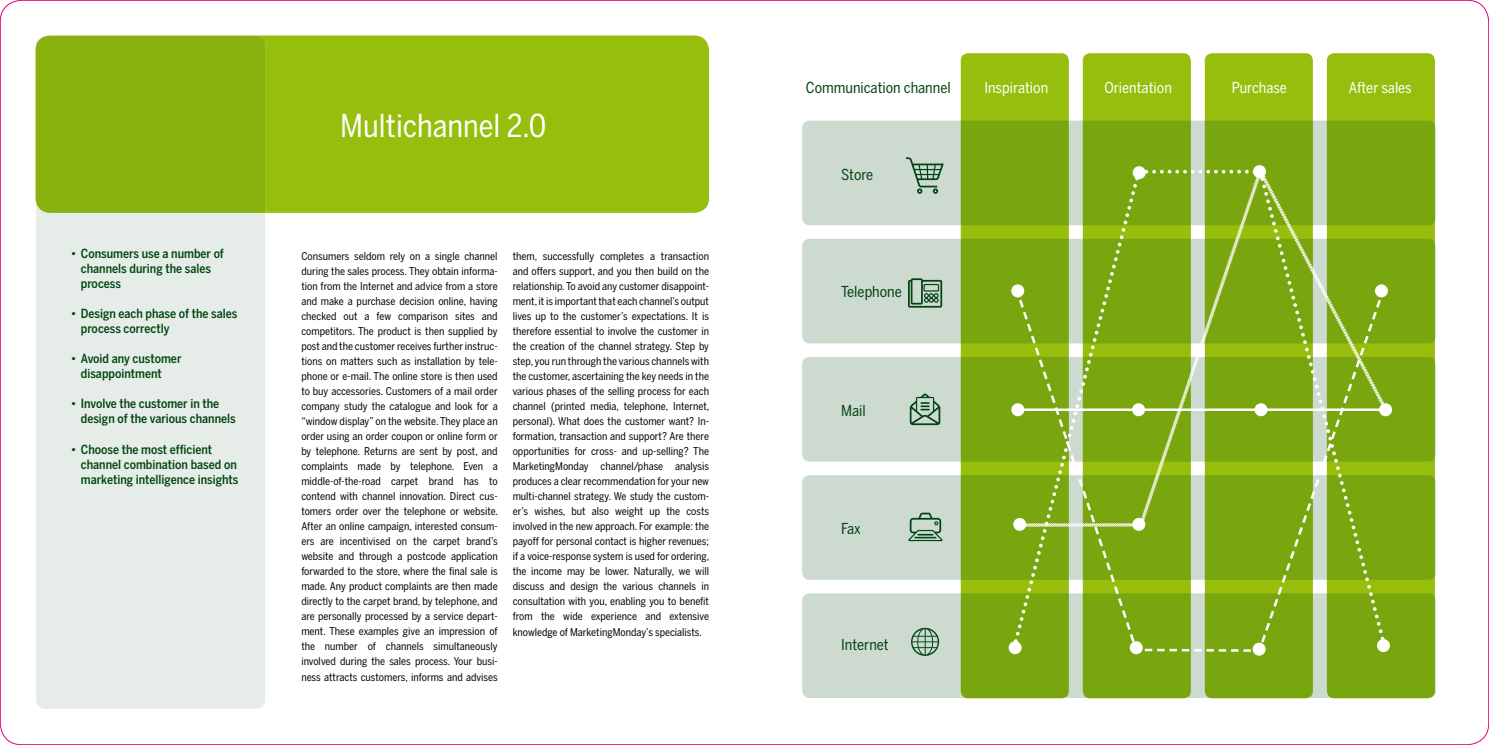
<style>
.page{position:relative;width:1489px;height:745px;background:#fff}
.page>*{position:absolute;margin:0;border:0;box-sizing:border-box;transform-origin:0 0}
.t1{font:31.25px "Benton Sans Cond";color:#fff}
.t2{font:15px "Benton Sans Cond";color:#004413}
.t3{font:15px "Benton Sans Cond";color:#fff}
.t4{font:500 12.5px/15px "Benton Sans Cond";color:#004413}
.t5{font:10.62px/15px "Benton Sans Cond";color:#000;text-align:justify}
</style>
<div class="page">
<div style="left:960px;top:53px;width:108px;height:645px;background:#97be0d;border-radius:7px"></div>
<div style="left:1082px;top:53px;width:108px;height:645px;background:#97be0d;border-radius:7px"></div>
<div style="left:1204px;top:53px;width:108px;height:645px;background:#97be0d;border-radius:7px"></div>
<div style="left:1326px;top:53px;width:108px;height:645px;background:#97be0d;border-radius:7px"></div>
<svg style="left:802px;top:120px;width:633px;height:105px;background:#9aba5a"></svg>
<svg style="left:802px;top:239px;width:633px;height:104px;background:#acc584"></svg>
<svg style="left:802px;top:357px;width:633px;height:104px;background:#abc583"></svg>
<svg style="left:802px;top:475px;width:633px;height:104px;background:#acc583"></svg>
<svg style="left:802px;top:593px;width:633px;height:104px;background:#9bbb5e"></svg>
<div style="left:35px;top:35px;width:674px;height:178px;background:#97be0d;border-radius:15px"></div>
<svg style="left:36px;top:36px;width:230px;height:673px;fill:#e6ece7"></svg>
<div style="left:35px;top:35px;width:231px;height:674px;border:1px solid #fff;border-radius:10px"></div>
<svg style="left:1017px;top:169px;width:371px;height:358px;background:#89b02a"></svg>
<svg style="left:1011px;top:171px;width:131px;height:470px;background:#86af24"></svg>
<svg style="left:1257px;top:174px;width:130px;height:465px;background:#89b029"></svg>
<svg style="left:1146px;top:170px;width:106px;height:3px"></svg>
<svg style="left:1013px;top:294px;width:372px;height:358px;background:#89b02a"></svg>
<div style="left:1011px;top:284px;width:13px;height:13px;background:#fff;border-radius:50%"></div>
<div style="left:1378px;top:403px;width:13px;height:13px;background:#fff;border-radius:50%"></div>
<div style="left:1254px;top:403px;width:13px;height:13px;background:#fff;border-radius:50%"></div>
<svg style="left:1376px;top:638px;width:13px;height:13px"></svg>
<svg style="left:1131px;top:403px;width:13px;height:13px"></svg>
<div style="left:1132px;top:517px;width:13px;height:13px;background:#fff;border-radius:50%"></div>
<div style="left:1013px;top:517px;width:13px;height:13px;background:#fff;border-radius:50%"></div>
<div style="left:1011px;top:403px;width:13px;height:13px;background:#fff;border-radius:50%"></div>
<svg style="left:1129px;top:640px;width:13px;height:13px"></svg>
<div style="left:1374px;top:284px;width:13px;height:13px;background:#fff;border-radius:50%"></div>
<div style="left:1252px;top:642px;width:13px;height:13px;background:#fff;border-radius:50%"></div>
<div style="left:1252px;top:165px;width:13px;height:13px;background:#fff;border-radius:50%"></div>
<div style="left:1132px;top:166px;width:13px;height:13px;background:#fff;border-radius:50%"></div>
<div style="left:1008px;top:640px;width:13px;height:13px;background:#fff;border-radius:50%"></div>
<hr style="left:1016px;top:408px;width:369px;height:3px;background:#fff">
<svg style="left:909px;top:393px;width:31px;height:32px"></svg>
<svg style="left:908px;top:512px;width:34px;height:29px"></svg>
<svg style="left:911px;top:627px;width:28px;height:28px"></svg>
<svg style="left:908px;top:278px;width:34px;height:29px"></svg>
<svg style="left:905px;top:157px;width:38px;height:37px"></svg>
<p class="t4" style="left:81px;top:246px;width:144px;text-indent:-10px">• Consumers use a number of channels during the sales process</p>
<p class="t4" style="left:81px;top:306px;width:158px;text-indent:-10px">• Design each phase of the sales process correctly</p>
<p class="t4" style="left:81px;top:351px;width:102px;text-indent:-10px">• Avoid any customer disappointment</p>
<p class="t4" style="left:81px;top:396px;width:156px;text-indent:-10px">• Involve the customer in the design of the various channels</p>
<p class="t4" style="left:81px;top:441px;width:159px;text-indent:-10px">• Choose the most efficient channel combination based on marketing intelligence insights</p>
<h1 class="t1" style="left:340px;top:108px;width:208px">Multichannel 2.0</h1>
<p class="t5" style="left:301px;top:248px;width:198px">Consumers seldom rely on a single channel during the sales process. They obtain informa&shy;tion from the Internet and advice from a store and make a purchase decision online, having checked out a few comparison sites and competitors. The product is then supplied by post and the customer receives further instruc&shy;tions on matters such as installation by tele&shy;phone or e-mail. The online store is then used to buy accessories. Customers of a mail order company study the catalogue and look for a “window display” on the website. They place an order using an order coupon or online form or by telephone. Returns are sent by post, and complaints made by telephone. Even a middle-of-the-road carpet brand has to contend with channel innovation. Direct cus&shy;tomers order over the telephone or website.<br>After an online campaign, interested consum&shy;ers are incentivised on the carpet brand’s website and through a postcode application forwarded to the store, where the final sale is made. Any product complaints are then made directly to the carpet brand, by telephone, and are personally processed by a service depart&shy;ment. These examples give an impression of the number of channels simultaneously involved during the sales process. Your busi&shy;ness attracts customers, informs and advises</p>
<p class="t5" style="left:512px;top:248px;width:198px">them, successfully completes a transaction and offers support, and you then build on the relationship. To avoid any customer disappoint&shy;ment, it is important that each channel’s output lives up to the customer’s expectations. It is therefore essential to involve the customer in the creation of the channel strategy. Step by step, you run through the various channels with the customer, ascertaining the key needs in the various phases of the selling process for each channel (printed media, telephone, Internet, personal). What does the customer want? In&shy;formation, transaction and support? Are there opportunities for cross- and up-selling? The MarketingMonday channel/phase analysis produces a clear recommendation for your new multi-channel strategy. We study the custom&shy;er’s wishes, but also weight up the costs involved in the new approach. For example: the payoff for personal contact is higher revenues; if a voice-response system is used for ordering, the income may be lower. Naturally, we will discuss and design the various channels in consultation with you, enabling you to benefit from the wide experience and extensive knowledge of MarketingMonday’s specialists.</p>
<h2 class="t2" style="left:806px;top:78px;width:146px">Communication channel</h2>
<h2 class="t3" style="left:984px;top:78px;width:65px">Inspiration</h2>
<h2 class="t2" style="left:841px;top:165px;width:34px">Store</h2>
<h2 class="t2" style="left:841px;top:282px;width:62px">Telephone</h2>
<h2 class="t2" style="left:841px;top:402px;width:26px">Mail</h2>
<h2 class="t2" style="left:841px;top:519px;width:21px">Fax</h2>
<h2 class="t2" style="left:841px;top:635px;width:49px">Internet</h2>
<h2 class="t3" style="left:1104px;top:78px;width:69px">Orientation</h2>
<h2 class="t3" style="left:1231px;top:78px;width:57px">Purchase</h2>
<h2 class="t3" style="left:1348px;top:78px;width:64px">After sales</h2>
</div>
